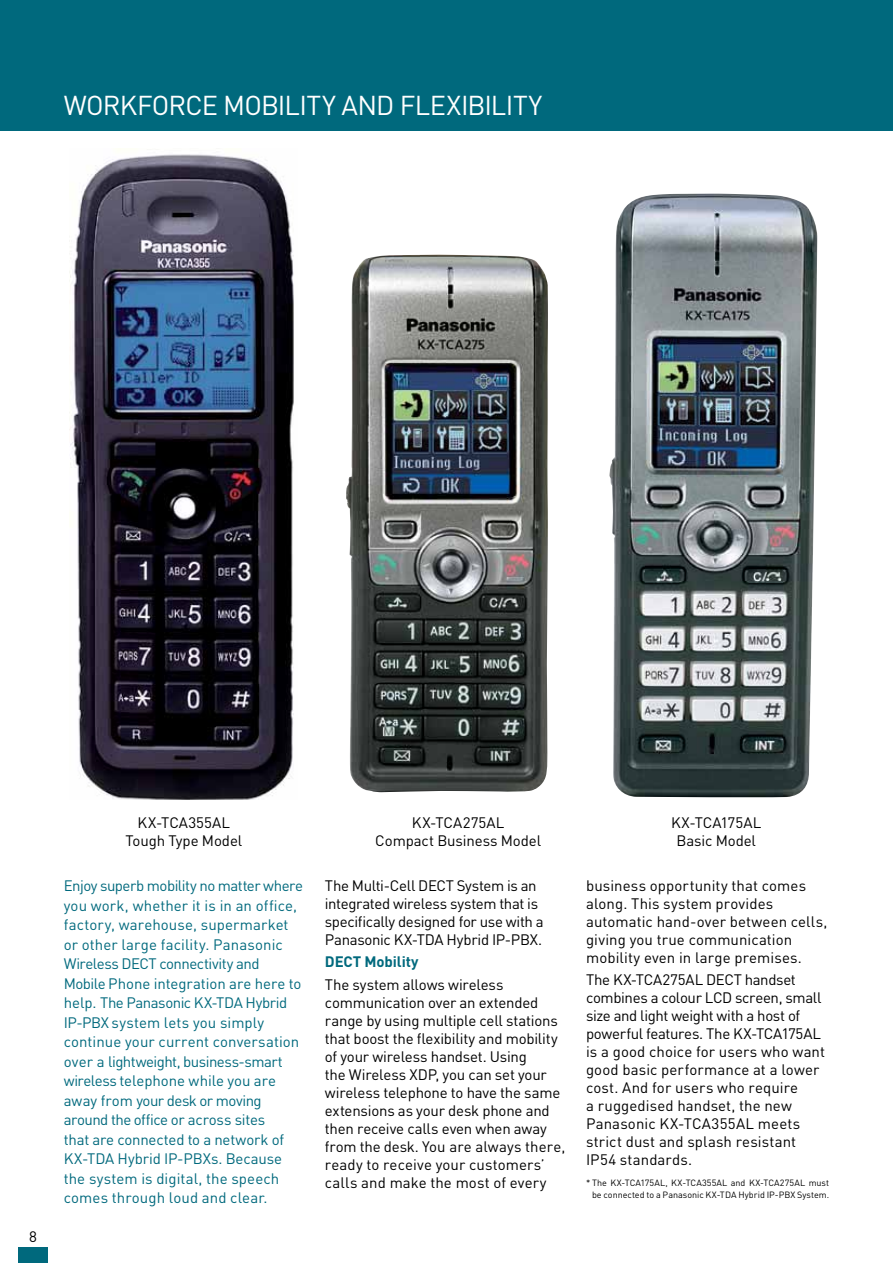
<style>
.page{position:relative;width:893px;height:1263px;background:#fff}
.page>*{position:absolute;margin:0;border:0;box-sizing:border-box;transform-origin:0 0}
.t1{font:27px "DIN";letter-spacing:-.025em;color:#fff}
.t2{font:15px/18px "DIN";letter-spacing:-.005em;color:#000;text-align:center}
.t3{font:15px/19.5px "DIN";letter-spacing:-.005em;color:#00697d}
.t4{font:15px/18px "DIN";letter-spacing:-.025em;color:#000}
.t5{font:700 15px "DIN";letter-spacing:-.005em;color:#00697d}
.t6{font:9px/12px "DIN";color:#000;text-align:right}
</style>
<div class="page">
<div style="left:0;top:0;width:893px;height:131px;background:#00697d"></div>
<div style="left:18px;top:1248px;width:30px;height:15px;background:#00697d"></div>
<img style="left:70px;top:154px;width:224px;height:646px">
<img style="left:346px;top:255px;width:202px;height:537px">
<img style="left:609px;top:194px;width:208px;height:603px">
<h1 class="t1" style="left:64px;top:89px;width:480px">WORKFORCE MOBILITY AND FLEXIBILITY</h1>
<p class="t2" style="left:29px;top:1227px;width:9px">8</p>
<p class="t2" style="left:126px;top:813px;width:118px">KX-TCA355AL<br>Tough Type Model</p>
<p class="t3" style="left:64px;top:875px;width:241px">Enjoy superb mobility no matter where you work, whether it is in an office, factory, warehouse, supermarket or other large facility. Panasonic Wireless DECT connectivity and Mobile Phone integration are here to help. The Panasonic KX-TDA Hybrid IP-PBX system lets you simply continue your current conversation over a lightweight, business-smart wireless telephone while you are away from your desk or moving around the office or across sites<br>that are connected to a network of KX-TDA Hybrid IP-PBXs. Because the system is digital, the speech comes through loud and clear.</p>
<p class="t2" style="left:375px;top:813px;width:167px">KX-TCA275AL<br>Compact Business Model</p>
<p class="t4" style="left:325px;top:876px;width:220px">The Multi-Cell DECT System is an integrated wireless system that is specifically designed for use with a Panasonic KX-TDA Hybrid IP-PBX.</p>
<p class="t5" style="left:325px;top:952px;width:95px">DECT Mobility</p>
<p class="t2" style="left:325px;top:975px;width:242px;text-align:left">The system allows wireless communication over an extended range by using multiple cell stations that boost the flexibility and mobility of your wireless handset. Using<br>the Wireless XDP, you can set your wireless telephone to have the same extensions as your desk phone and then receive calls even when away from the desk. You are always there, ready to receive your customers’ calls and make the most of every</p>
<p class="t2" style="left:671px;top:813px;width:92px">KX-TCA175AL<br>Basic Model</p>
<p class="t2" style="left:586px;top:876px;width:243px;text-align:left">business opportunity that comes along. This system provides automatic hand-over between cells, giving you true communication mobility even in large premises.</p>
<p class="t2" style="left:586px;top:970px;width:240px;text-align:left">The KX-TCA275AL DECT handset combines a colour LCD screen, small size and light weight with a host of powerful features. The KX-TCA175AL is a good choice for users who want good basic performance at a lower cost. And for users who require<br>a ruggedised handset, the new<br>Panasonic KX-TCA355AL meets strict dust and splash resistant<br>IP54 standards.</p>
<p class="t6" style="left:586px;top:1176px;width:245px">* The KX-TCA175AL, KX-TCA355AL and KX-TCA275AL must be connected to a Panasonic KX-TDA Hybrid IP-PBX System.</p>
</div>
